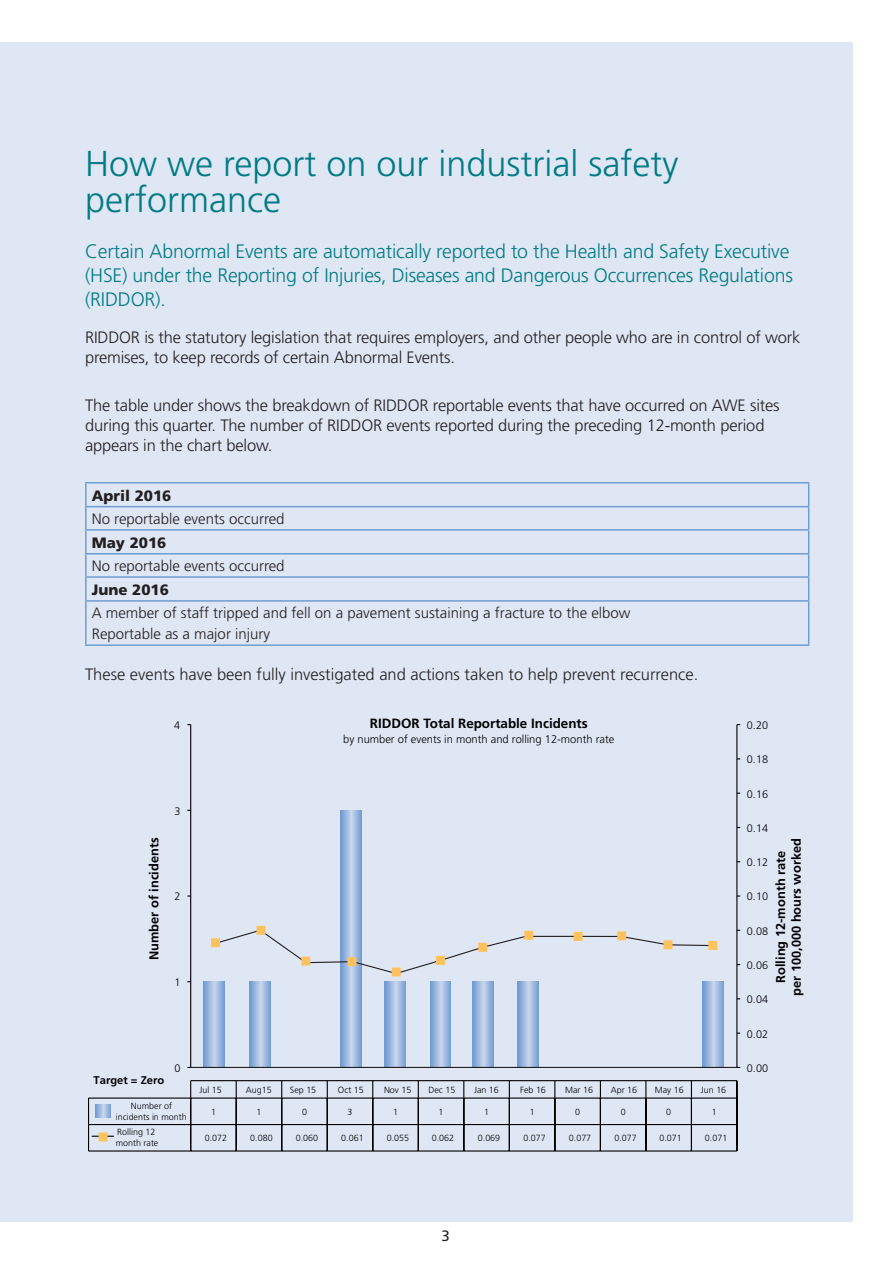
<style>
.page{position:relative;width:893px;height:1263px;background:#fff}
.page>*{position:absolute;margin:0;border:0;box-sizing:border-box;transform-origin:0 0}
.t1{font:300 36px/36px "Frutiger";color:#007b85}
.t2{font:300 19.5px/24px "Frutiger";letter-spacing:-.01em;color:#007b85}
.t3{font:300 16.5px/19.8px "Frutiger";letter-spacing:-.01em;color:#231f20}
.t4{font:300 15px/21px "Frutiger";color:#231f20}
.t5{font:900 15px "Frutiger";color:#231f20}
.t6{font:15px "Frutiger";color:#231f20}
.t7{font:700 13.35px "Frutiger";color:#000001}
.t8{font:700 12.9px/15.6px "Frutiger";color:#000001;text-align:center}
.t9{font:300 11.1px "Frutiger";color:#000001}
.t10{font:700 11.1px "Frutiger";color:#000001}
.t11{font:300 10.95px "Frutiger";color:#000001}
.t12{font:300 9px/11.1px "Frutiger";color:#000001;text-align:center}
</style>
<div class="page">
<div style="left:0;top:42px;width:853px;height:1179px;background:#dfe7f4"></div>
<hr style="left:85px;top:482px;width:724px;height:1px;background:#6f9dd2">
<hr style="left:85px;top:483px;width:2px;height:23px;background:#6f9dd2">
<hr style="left:85px;top:506px;width:724px;height:1px;background:#6f9dd2">
<hr style="left:85px;top:507px;width:2px;height:22px;background:#6f9dd2">
<hr style="left:85px;top:529px;width:724px;height:2px;background:#6f9dd2">
<hr style="left:85px;top:531px;width:2px;height:22px;background:#6f9dd2">
<hr style="left:85px;top:553px;width:724px;height:1px;background:#6f9dd2">
<hr style="left:85px;top:554px;width:2px;height:22px;background:#6f9dd2">
<hr style="left:85px;top:576px;width:724px;height:2px;background:#6f9dd2">
<hr style="left:85px;top:578px;width:2px;height:22px;background:#6f9dd2">
<svg style="left:808px;top:483px;width:1px;height:117px"></svg>
<hr style="left:85px;top:600px;width:724px;height:2px;background:#6f9dd2">
<hr style="left:85px;top:602px;width:2px;height:42px;background:#6f9dd2">
<hr style="left:808px;top:602px;width:1px;height:42px;background:#6f9dd2">
<hr style="left:85px;top:644px;width:724px;height:2px;background:#6f9dd2">
<svg style="left:340px;top:811px;width:21px;height:256px"></svg>
<svg style="left:250px;top:981px;width:20px;height:86px"></svg>
<svg style="left:203px;top:981px;width:21px;height:86px"></svg>
<svg style="left:430px;top:981px;width:21px;height:86px"></svg>
<svg style="left:385px;top:981px;width:21px;height:86px"></svg>
<svg style="left:518px;top:981px;width:20px;height:86px"></svg>
<svg style="left:703px;top:981px;width:21px;height:86px"></svg>
<svg style="left:473px;top:981px;width:20px;height:86px"></svg>
<hr style="left:191px;top:1067px;width:546px;height:1px;background:#231f20">
<hr style="left:736px;top:725px;width:1px;height:342px;background:#000001">
<hr style="left:190px;top:725px;width:1px;height:342px;background:#000001">
<hr style="left:191px;top:1080px;width:546px;height:1px;background:#000001">
<hr style="left:89px;top:1097px;width:648px;height:2px;background:#000001">
<hr style="left:89px;top:1124px;width:648px;height:1px;background:#000001">
<hr style="left:89px;top:1150px;width:648px;height:1px;background:#000001">
<svg style="left:190px;top:1081px;width:1px;height:69px"></svg>
<svg style="left:236px;top:1081px;width:1px;height:69px"></svg>
<svg style="left:281px;top:1081px;width:1px;height:69px"></svg>
<svg style="left:327px;top:1081px;width:1px;height:69px"></svg>
<svg style="left:372px;top:1081px;width:1px;height:69px"></svg>
<svg style="left:418px;top:1081px;width:1px;height:69px"></svg>
<svg style="left:463px;top:1081px;width:1px;height:69px"></svg>
<svg style="left:509px;top:1081px;width:1px;height:69px"></svg>
<svg style="left:554px;top:1081px;width:1px;height:69px"></svg>
<svg style="left:600px;top:1081px;width:1px;height:69px"></svg>
<svg style="left:645px;top:1081px;width:1px;height:69px"></svg>
<svg style="left:691px;top:1081px;width:1px;height:69px"></svg>
<svg style="left:736px;top:1081px;width:1px;height:69px"></svg>
<svg style="left:88px;top:1098px;width:25px;height:53px"></svg>
<svg style="left:95px;top:1104px;width:16px;height:13px"></svg>
<svg style="left:214px;top:929px;width:494px;height:46px"></svg>
<div style="left:99px;top:1133px;width:8px;height:8px;background:#fdc15e"></div>
<div style="left:99px;top:1132px;width:9px;height:9px;border:1px solid #fdc15e"></div>
<div style="left:212px;top:939px;width:7px;height:8px;background:#fdc15e"></div>
<div style="left:211px;top:938px;width:9px;height:9px;border:1px solid #fdc15e"></div>
<div style="left:257px;top:926px;width:8px;height:8px;background:#fdc15e"></div>
<div style="left:256px;top:926px;width:9px;height:9px;border:1px solid #fdc15e"></div>
<div style="left:302px;top:957px;width:8px;height:8px;background:#fdc15e"></div>
<div style="left:301px;top:957px;width:9px;height:8px;border:1px solid #fdc15e"></div>
<div style="left:348px;top:957px;width:8px;height:8px;background:#fdc15e"></div>
<div style="left:347px;top:957px;width:9px;height:9px;border:1px solid #fdc15e"></div>
<div style="left:392px;top:968px;width:8px;height:8px;background:#fdc15e"></div>
<div style="left:392px;top:967px;width:9px;height:9px;border:1px solid #fdc15e"></div>
<div style="left:437px;top:956px;width:7px;height:8px;background:#fdc15e"></div>
<div style="left:436px;top:956px;width:9px;height:9px;border:1px solid #fdc15e"></div>
<div style="left:479px;top:943px;width:8px;height:8px;background:#fdc15e"></div>
<div style="left:478px;top:943px;width:9px;height:9px;border:1px solid #fdc15e"></div>
<div style="left:709px;top:941px;width:8px;height:8px;background:#fdc15e"></div>
<div style="left:708px;top:941px;width:9px;height:9px;border:1px solid #fdc15e"></div>
<div style="left:525px;top:931px;width:8px;height:8px;background:#fdc15e"></div>
<div style="left:524px;top:931px;width:9px;height:9px;border:1px solid #fdc15e"></div>
<div style="left:618px;top:932px;width:8px;height:8px;background:#fdc15e"></div>
<div style="left:617px;top:931px;width:9px;height:9px;border:1px solid #fdc15e"></div>
<div style="left:664px;top:941px;width:8px;height:8px;background:#fdc15e"></div>
<div style="left:664px;top:940px;width:8px;height:9px;border:1px solid #fdc15e"></div>
<div style="left:574px;top:932px;width:8px;height:8px;background:#fdc15e"></div>
<div style="left:574px;top:932px;width:9px;height:9px;border:1px solid #fdc15e"></div>
<h1 class="t1" style="left:85px;top:146px;width:595px">How we report on our industrial safety performance</h1>
<p class="t2" style="left:85px;top:240px;width:709px">Certain Abnormal Events are automatically reported to the Health and Safety Executive (HSE) under the Reporting of Injuries, Diseases and Dangerous Occurrences Regulations (RIDDOR).</p>
<p class="t3" style="left:85px;top:328px;width:717px">RIDDOR is the statutory legislation that requires employers, and other people who are in control of work premises, to keep records of certain Abnormal Events.</p>
<p class="t3" style="left:85px;top:396px;width:696px">The table under shows the breakdown of RIDDOR reportable events that have occurred on AWE sites during this quarter. The number of RIDDOR events reported during the preceding 12-month period appears in the chart below.</p>
<p class="t5" style="left:92px;top:486px;width:81px">April 2016</p>
<p class="t4" style="left:92px;top:508px;width:194px">No reportable events occurred</p>
<p class="t5" style="left:92px;top:533px;width:76px">May 2016</p>
<p class="t4" style="left:92px;top:555px;width:194px">No reportable events occurred</p>
<p class="t5" style="left:92px;top:581px;width:79px">June 2016</p>
<p class="t4" style="left:92px;top:603px;width:540px">A member of staff tripped and fell on a pavement sustaining a fracture to the elbow<br>Reportable as a major injury</p>
<p class="t3" style="left:85px;top:665px;width:615px">These events have been fully investigated and actions taken to help prevent recurrence.</p>
<p class="t11" style="left:174px;top:719px;width:8px">4</p>
<p class="t8" style="left:146px;top:960px;width:124px;rotate:-90deg">Number of incidents</p>
<p class="t11" style="left:175px;top:805px;width:8px">3</p>
<p class="t11" style="left:175px;top:890px;width:8px">2</p>
<p class="t11" style="left:175px;top:976px;width:8px">1</p>
<p class="t7" style="left:370px;top:716px;width:219px">RIDDOR Total Reportable Incidents</p>
<p class="t9" style="left:343px;top:733px;width:273px">by number of events in month and rolling 12-month rate</p>
<p class="t10" style="left:94px;top:1074px;width:72px">Target = Zero</p>
<p class="t11" style="left:175px;top:1062px;width:8px">0</p>
<p class="t12" style="left:200px;top:1084px;width:24px">Jul 15</p>
<p class="t12" style="left:246px;top:1084px;width:27px">Aug15</p>
<p class="t12" style="left:290px;top:1084px;width:28px">Sep 15</p>
<p class="t12" style="left:338px;top:1084px;width:27px">Oct 15</p>
<p class="t12" style="left:384px;top:1084px;width:29px">Nov 15</p>
<p class="t12" style="left:429px;top:1084px;width:28px">Dec 15</p>
<p class="t12" style="left:474px;top:1084px;width:26px">Jan 16</p>
<p class="t12" style="left:520px;top:1084px;width:27px">Feb 16</p>
<p class="t12" style="left:565px;top:1084px;width:29px">Mar 16</p>
<p class="t12" style="left:611px;top:1084px;width:28px">Apr 16</p>
<p class="t12" style="left:655px;top:1084px;width:30px">May 16</p>
<p class="t12" style="left:701px;top:1084px;width:27px">Jun 16</p>
<p class="t12" style="left:116px;top:1100px;width:72px">Number of incidents in month</p>
<p class="t12" style="left:211px;top:1106px;width:6px">1</p>
<p class="t12" style="left:257px;top:1106px;width:6px">1</p>
<p class="t12" style="left:302px;top:1106px;width:6px">0</p>
<p class="t12" style="left:348px;top:1106px;width:6px">3</p>
<p class="t12" style="left:393px;top:1106px;width:6px">1</p>
<p class="t12" style="left:439px;top:1106px;width:6px">1</p>
<p class="t12" style="left:484px;top:1106px;width:6px">1</p>
<p class="t12" style="left:530px;top:1106px;width:6px">1</p>
<p class="t12" style="left:575px;top:1106px;width:6px">0</p>
<p class="t12" style="left:621px;top:1106px;width:6px">0</p>
<p class="t12" style="left:666px;top:1106px;width:6px">0</p>
<p class="t12" style="left:712px;top:1106px;width:6px">1</p>
<p class="t12" style="left:116px;top:1126px;width:44px;text-align:left">Rolling 12 month rate</p>
<p class="t12" style="left:205px;top:1133px;width:24px">0.072</p>
<p class="t12" style="left:250px;top:1133px;width:24px">0.080</p>
<p class="t12" style="left:296px;top:1133px;width:24px">0.060</p>
<p class="t12" style="left:341px;top:1133px;width:24px">0.061</p>
<p class="t12" style="left:387px;top:1133px;width:24px">0.055</p>
<p class="t12" style="left:432px;top:1133px;width:24px">0.062</p>
<p class="t12" style="left:478px;top:1133px;width:24px">0.069</p>
<p class="t12" style="left:523px;top:1133px;width:24px">0.077</p>
<p class="t12" style="left:569px;top:1133px;width:24px">0.077</p>
<p class="t12" style="left:614px;top:1133px;width:24px">0.077</p>
<p class="t12" style="left:659px;top:1133px;width:24px">0.071</p>
<p class="t12" style="left:705px;top:1133px;width:24px">0.071</p>
<p class="t11" style="left:747px;top:719px;width:23px">0.20</p>
<p class="t11" style="left:747px;top:753px;width:23px">0.18</p>
<p class="t11" style="left:747px;top:787px;width:23px">0.16</p>
<p class="t11" style="left:747px;top:822px;width:23px">0.14</p>
<p class="t8" style="left:773px;top:996px;width:159px;rotate:-90deg">Rolling 12-month rate<br>per 100,000 hours worked</p>
<p class="t11" style="left:747px;top:856px;width:23px">0.12</p>
<p class="t11" style="left:747px;top:890px;width:23px">0.10</p>
<p class="t11" style="left:747px;top:925px;width:23px">0.08</p>
<p class="t11" style="left:747px;top:959px;width:23px">0.06</p>
<p class="t11" style="left:747px;top:993px;width:23px">0.04</p>
<p class="t11" style="left:747px;top:1027px;width:23px">0.02</p>
<p class="t11" style="left:747px;top:1062px;width:23px">0.00</p>
<p class="t6" style="left:442px;top:1227px;width:10px">3</p>
</div>
